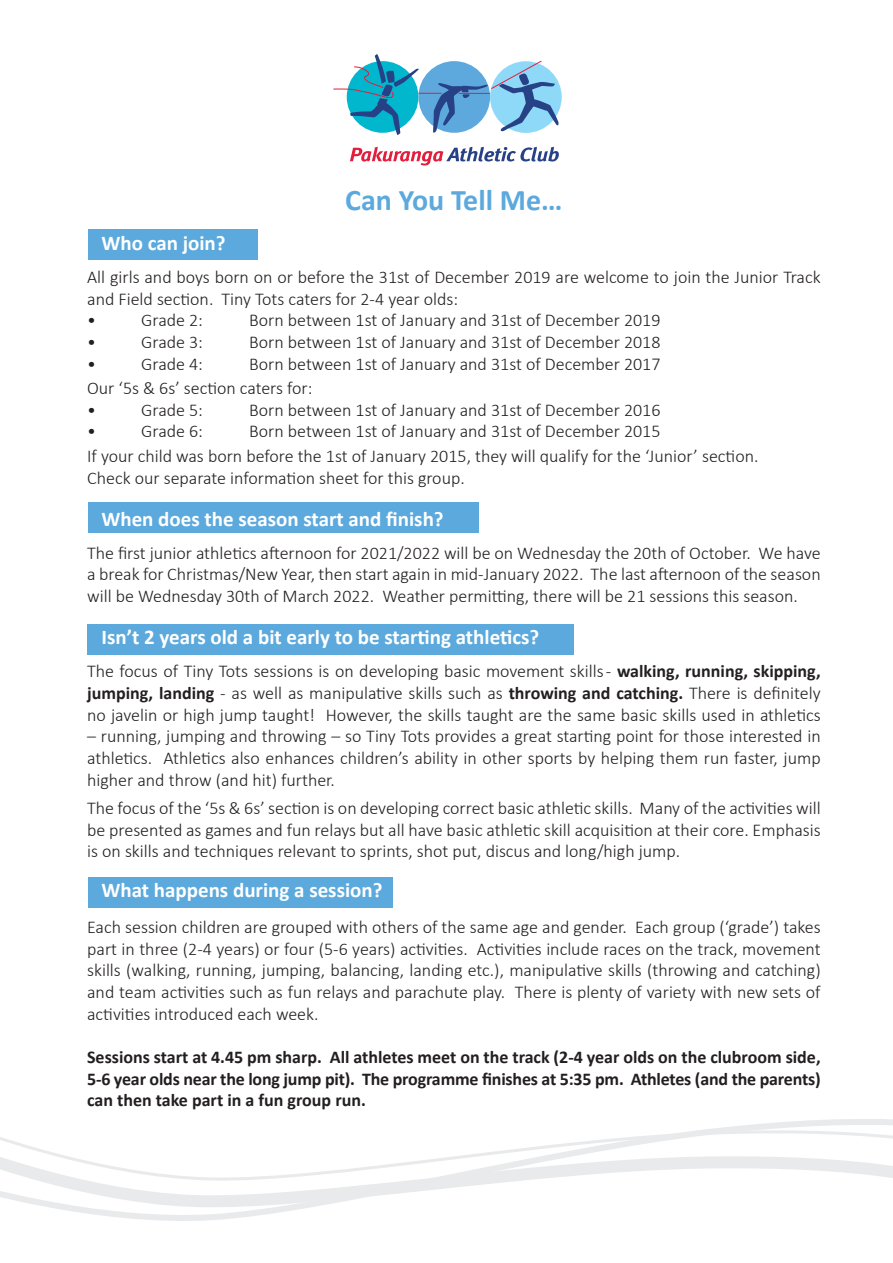
<style>
.page{position:relative;width:893px;height:1263px;background:#fff}
.page>*{position:absolute;margin:0;border:0;box-sizing:border-box;transform-origin:0 0}
.t1{font:700 30px "Calibri";color:#5ca9dd}
.t2{font:700 21px "Calibri";color:#fff}
.t3{font:300 18px/21.6px "Calibri";color:#231f20;text-align:justify}
.t4{font:700 18px/21.6px "Calibri";letter-spacing:-.01em;color:#231f20;text-align:justify}
.s1{font-weight:700}
</style>
<div class="page">
<svg style="left:119px;top:1119px;width:774px;height:102px"></svg>
<svg style="left:0;top:1134px;width:893px;height:83px"></svg>
<div style="left:88px;top:625px;width:486px;height:30px;background:#5ca9dd"></div>
<div style="left:88px;top:877px;width:305px;height:30px;background:#5ca9dd"></div>
<div style="left:88px;top:503px;width:390px;height:30px;background:#5ca9dd"></div>
<div style="left:88px;top:229px;width:170px;height:30px;background:#5ca9dd"></div>
<svg style="left:350px;top:147px;width:209px;height:18px"></svg>
<svg style="left:333px;top:54px;width:225px;height:81px"></svg>
<h1 class="t1" style="left:345px;top:178px;width:219px">Can You Tell Me…</h1>
<p class="t2" style="left:101px;top:228px;width:126px">Who can join?</p>
<p class="t3" style="left:87px;top:266px;width:735px;text-align:left">All girls and boys born on or before the 31st of December 2019 are welcome to join the Junior Track and Field section. Tiny Tots caters for 2-4 year olds:<br>•</p>
<p class="t3" style="left:141px;top:309px;width:63px">Grade 2:</p>
<p class="t3" style="left:249px;top:309px;width:413px">Born between 1st of January and 31st of December 2019</p>
<p class="t3" style="left:87px;top:331px;width:10px">•</p>
<p class="t3" style="left:141px;top:331px;width:63px">Grade 3:</p>
<p class="t3" style="left:249px;top:331px;width:413px">Born between 1st of January and 31st of December 2018</p>
<p class="t3" style="left:87px;top:353px;width:10px">•</p>
<p class="t3" style="left:141px;top:353px;width:63px">Grade 4:</p>
<p class="t3" style="left:87px;top:351px;width:575px;line-height:24.6px;text-indent:162px">Born between 1st of January and 31st of December 2017<br>Our ‘5s &amp; 6s’ section caters for:</p>
<p class="t3" style="left:87px;top:399px;width:10px">•</p>
<p class="t3" style="left:141px;top:399px;width:63px">Grade 5:</p>
<p class="t3" style="left:249px;top:399px;width:413px">Born between 1st of January and 31st of December 2016</p>
<p class="t3" style="left:87px;top:420px;width:10px">•</p>
<p class="t3" style="left:141px;top:420px;width:63px">Grade 6:</p>
<p class="t3" style="left:87px;top:419px;width:673px;line-height:24.6px;text-indent:162px">Born between 1st of January and 31st of December 2015<br>If your child was born before the 1st of January 2015, they will qualify for the ‘Junior’ section.</p>
<p class="t3" style="left:87px;top:467px;width:379px">Check our separate information sheet for this group.</p>
<p class="t2" style="left:101px;top:504px;width:344px">When does the season start and finish?</p>
<p class="t3" style="left:87px;top:542px;width:735px">The first junior athletics afternoon for 2021/2022 will be on Wednesday the 20th of October. We have a break for Christmas/New Year, then start again in mid-January 2022. The last afternoon of the season will be Wednesday 30th of March 2022. Weather permitting, there will be 21 sessions this season.</p>
<p class="t2" style="left:101px;top:622px;width:439px">Isn’t 2 years old a bit early to be starting athletics?</p>
<p class="t3" style="left:87px;top:660px;width:735px">The focus of Tiny Tots sessions is on developing basic movement skills- <span class="s1">walking, running, skipping, jumping, landing</span> - as well as manipulative skills such as <span class="s1">throwing and catching.</span> There is definitely no javelin or high jump taught! However, the skills taught are the same basic skills used in athletics</p>
<p class="t3" style="left:87px;top:725px;width:735px">– running, jumping and throwing – so Tiny Tots provides a great starting point for those interested in athletics. Athletics also enhances children’s ability in other sports by helping them run faster, jump higher and throw (and hit) further.</p>
<p class="t3" style="left:87px;top:797px;width:735px">The focus of the ‘5s &amp; 6s’ section is on developing correct basic athletic skills. Many of the activities will be presented as games and fun relays but all have basic athletic skill acquisition at their core. Emphasis is on skills and techniques relevant to sprints, shot put, discus and long/high jump.</p>
<p class="t2" style="left:101px;top:875px;width:283px">What happens during a session?</p>
<p class="t3" style="left:87px;top:916px;width:735px">Each session children are grouped with others of the same age and gender. Each group (‘grade’) takes part in three (2-4 years) or four (5-6 years) activities. Activities include races on the track, movement skills (walking, running, jumping, balancing, landing etc.), manipulative skills (throwing and catching) and team activities such as fun relays and parachute play. There is plenty of variety with new sets of activities introduced each week.</p>
<p class="t4" style="left:87px;top:1046px;width:735px">Sessions start at 4.45 pm sharp. All athletes meet on the track (2-4 year olds on the clubroom side, 5-6 year olds near the long jump pit). The programme finishes at 5:35 pm. Athletes (and the parents) can then take part in a fun group run.</p>
</div>
